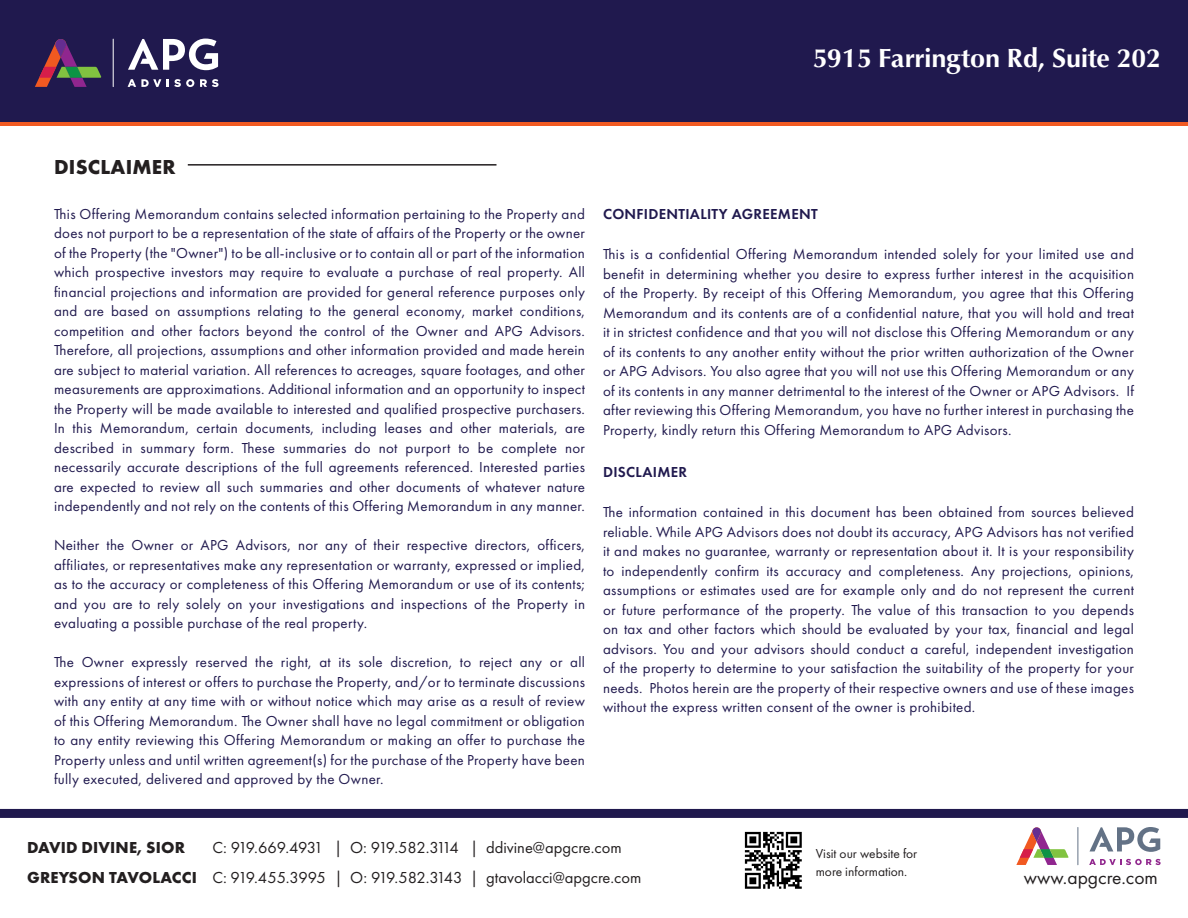
<style>
.page{position:relative;width:1188px;height:918px;background:#fff}
.page>*{position:absolute;margin:0;border:0;box-sizing:border-box;transform-origin:0 0}
.t1{font:700 27px "Classico URW";color:#fff}
.t2{font:700 21px "Futura PT";letter-spacing:.01em;color:#231f20}
.t3{font:19.5px "Futura PT";color:#231f20}
.t4{font:16.5px/30px "Futura PT";color:#231f20}
.t5{font:700 16.5px "Futura PT";letter-spacing:.01em;color:#231f20}
.t6{font:15px/19.5px "Futura PT";letter-spacing:.02em;color:#20194e;text-align:justify}
.t7{font:600 15px "Futura PT";letter-spacing:.02em;color:#20194e}
.t8{font:13.5px/18px "Futura PT";color:#231f20}
.s1{font-weight:700}
</style>
<div class="page">
<div style="left:0;top:0;width:1188px;height:126px;background:#f15a22"></div>
<div style="left:0;top:0;width:1188px;height:122px;background:#20194e"></div>
<hr style="left:113px;top:39px;width:1px;height:48px;background:#fff">
<svg style="left:128px;top:79px;width:33px;height:8px"></svg>
<svg style="left:167px;top:79px;width:27px;height:8px"></svg>
<svg style="left:200px;top:79px;width:19px;height:8px"></svg>
<svg style="left:35px;top:39px;width:66px;height:48px"></svg>
<svg style="left:128px;top:39px;width:90px;height:31px"></svg>
<hr style="left:1078px;top:827px;width:1px;height:38px;background:#637286">
<svg style="left:1089px;top:859px;width:72px;height:6px"></svg>
<svg style="left:1016px;top:827px;width:53px;height:38px"></svg>
<svg style="left:1089px;top:827px;width:71px;height:25px"></svg>
<img style="left:744px;top:831px;width:58px;height:58px">
<div style="left:0;top:809px;width:1188px;height:9px;background:#20194e"></div>
<hr style="left:188px;top:164px;width:308px;height:2px;background:#231f20">
<h1 class="t1" style="left:812px;top:38px;width:350px">5915 Farrington Rd, Suite 202</h1>
<p class="t2" style="left:54px;top:154px;width:123px">DISCLAIMER</p>
<p class="t6" style="left:54px;top:204px;width:533px">This Offering Memorandum contains selected information pertaining to the Property and does not purport to be a representation of the state of affairs of the Property or the owner of the Property (the "Owner") to be all-inclusive or to contain all or part of the information which prospective investors may require to evaluate a purchase of real property. All financial projections and information are provided for general reference purposes only and are based on assumptions relating to the general economy, market conditions, competition and other factors beyond the control of the Owner and APG Advisors.<br>Therefore, all projections, assumptions and other information provided and made herein are subject to material variation. All references to acreages, square footages, and other measurements are approximations. Additional information and an opportunity to inspect the Property will be made available to interested and qualified prospective purchasers.<br>In this Memorandum, certain documents, including leases and other materials, are described in summary form. These summaries do not purport to be complete nor necessarily accurate descriptions of the full agreements referenced. Interested parties are expected to review all such summaries and other documents of whatever nature independently and not rely on the contents of this Offering Memorandum in any manner.</p>
<p class="t6" style="left:54px;top:536px;width:533px">Neither the Owner or APG Advisors, nor any of their respective directors, officers, affiliates, or representatives make any representation or warranty, expressed or implied, as to the accuracy or completeness of this Offering Memorandum or use of its contents; and you are to rely solely on your investigations and inspections of the Property in evaluating a possible purchase of the real property.</p>
<p class="t6" style="left:54px;top:653px;width:533px">The Owner expressly reserved the right, at its sole discretion, to reject any or all expressions of interest or offers to purchase the Property, and/or to terminate discussions with any entity at any time with or without notice which may arise as a result of review of this Offering Memorandum. The Owner shall have no legal commitment or obligation to any entity reviewing this Offering Memorandum or making an offer to purchase the Property unless and until written agreement(s) for the purchase of the Property have been fully executed, delivered and approved by the Owner.</p>
<p class="t7" style="left:603px;top:204px;width:216px">CONFIDENTIALITY AGREEMENT</p>
<p class="t6" style="left:603px;top:245px;width:533px">This is a confidential Offering Memorandum intended solely for your limited use and benefit in determining whether you desire to express further interest in the acquisition of the Property. By receipt of this Offering Memorandum, you agree that this Offering Memorandum and its contents are of a confidential nature, that you will hold and treat it in strictest confidence and that you will not disclose this Offering Memorandum or any of its contents to any another entity without the prior written authorization of the Owner or APG Advisors. You also agree that you will not use this Offering Memorandum or any of its contents in any manner detrimental to the interest of the Owner or APG Advisors. If after reviewing this Offering Memorandum, you have no further interest in purchasing the Property, kindly return this Offering Memorandum to APG Advisors.</p>
<p class="t7" style="left:603px;top:462px;width:86px">DISCLAIMER</p>
<p class="t6" style="left:603px;top:503px;width:533px">The information contained in this document has been obtained from sources believed reliable. While APG Advisors does not doubt its accuracy, APG Advisors has not verified it and makes no guarantee, warranty or representation about it. It is your responsibility to independently confirm its accuracy and completeness. Any projections, opinions, assumptions or estimates used are for example only and do not represent the current or future performance of the property. The value of this transaction to you depends on tax and other factors which should be evaluated by your tax, financial and legal advisors. You and your advisors should conduct a careful, independent investigation of the property to determine to your satisfaction the suitability of the property for your needs. Photos herein are the property of their respective owners and use of these images without the express written consent of the owner is prohibited.</p>
<p class="t4" style="left:27px;top:832px;width:616px;text-indent:185px">C: 919.669.4931 | O: 919.582.3114 | ddivine@apgcre.com<br><span class="s1">GREYSON TAVOLACCI</span> C: 919.455.3995 | O: 919.582.3143 | gtavolacci@apgcre.com</p>
<p class="t5" style="left:27px;top:837px;width:160px">DAVID DIVINE, SIOR</p>
<p class="t8" style="left:816px;top:844px;width:103px">Visit our website for more information.</p>
<h3 class="t3" style="left:1024px;top:866px;width:136px">www.apgcre.com</h3>
</div>
